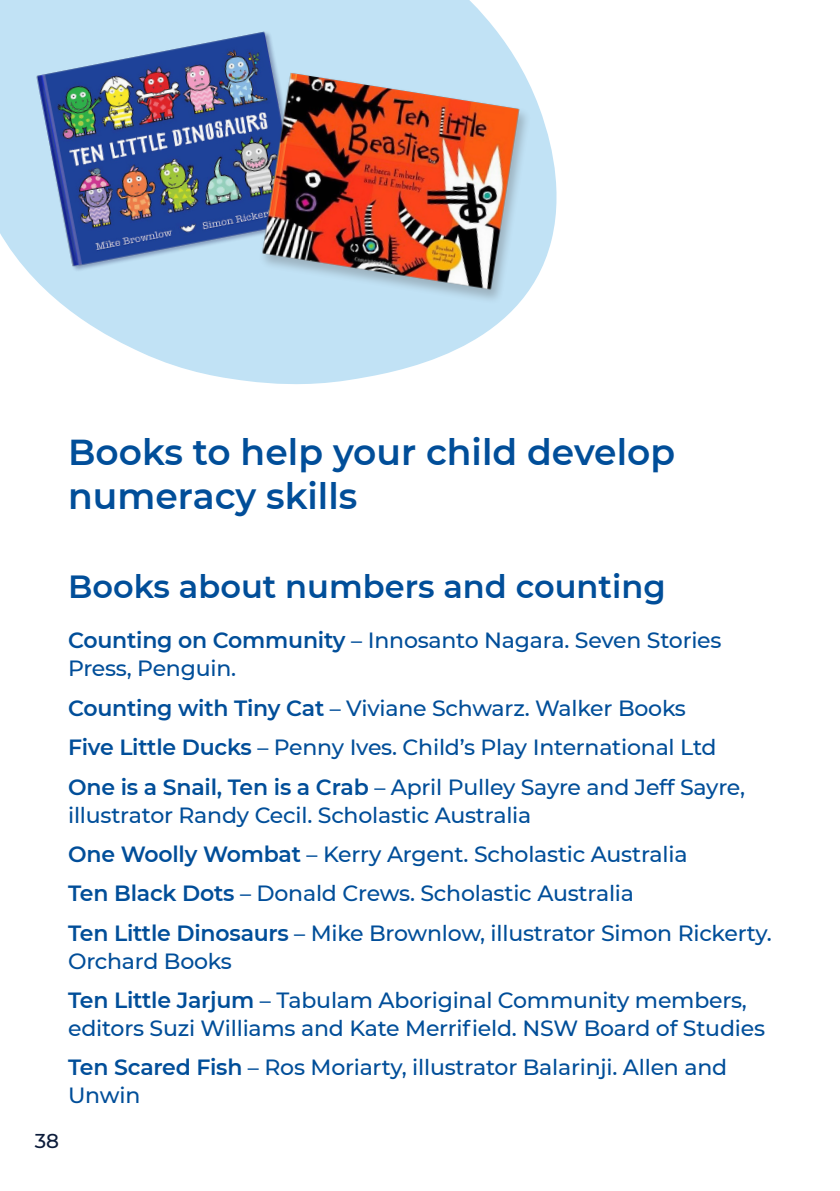
<style>
.page{position:relative;width:840px;height:1191px;background:#fff}
.page>*{position:absolute;margin:0;border:0;box-sizing:border-box;transform-origin:0 0}
.Heading_3_-_blue{font:600 36px/44px "Montserrat";color:#014e99}
.Heading_4_-_blue{font:600 32px "Montserrat";color:#014e99}
.Body_text_-_blue{font:500 22px/28px "Montserrat";letter-spacing:-.01em;color:#014e99}
.t1{font:500 20px "Montserrat";color:#0c1c3b}
.s1{font-weight:600}
</style>
<div class="page">
<svg style="left:0;top:0;width:557px;height:384px;fill:#c1e2f5"></svg>
<img style="left:23px;top:19px;width:295px;height:259px">
<img style="left:247px;top:63px;width:288px;height:250px">
<p class="Heading_3_-_blue" style="left:68px;top:428px;width:608px">Books to help your child develop numeracy skills</p>
<p class="Heading_4_-_blue" style="left:68px;top:563px;width:598px">Books about numbers and counting</p>
<p class="Body_text_-_blue" style="left:68px;top:626px;width:654px"><span class="s1">Counting on Community</span> – Innosanto Nagara. Seven Stories<br>Press, Penguin.</p>
<p class="Body_text_-_blue" style="left:68px;top:693px;width:619px"><span class="s1">Counting with Tiny Cat</span> – Viviane Schwarz. Walker Books</p>
<p class="Body_text_-_blue" style="left:68px;top:732px;width:649px"><span class="s1">Five Little Ducks</span> – Penny Ives. Child’s Play International Ltd</p>
<p class="Body_text_-_blue" style="left:68px;top:772px;width:678px"><span class="s1">One is a Snail, Ten is a Crab</span> – April Pulley Sayre and Jeff Sayre, illustrator Randy Cecil. Scholastic Australia</p>
<p class="Body_text_-_blue" style="left:68px;top:839px;width:620px"><span class="s1">One Woolly Wombat</span> – Kerry Argent. Scholastic Australia</p>
<p class="Body_text_-_blue" style="left:68px;top:878px;width:567px"><span class="s1">Ten Black Dots</span> – Donald Crews. Scholastic Australia</p>
<p class="Body_text_-_blue" style="left:68px;top:918px;width:705px"><span class="s1">Ten Little Dinosaurs</span> – Mike Brownlow, illustrator Simon Rickerty.<br>Orchard Books</p>
<p class="Body_text_-_blue" style="left:68px;top:985px;width:698px"><span class="s1">Ten Little Jarjum</span> – Tabulam Aboriginal Community members, editors Suzi Williams and Kate Merrifield. NSW Board of Studies</p>
<p class="Body_text_-_blue" style="left:68px;top:1052px;width:660px"><span class="s1">Ten Scared Fish</span> – Ros Moriarty, illustrator Balarinji. Allen and<br>Unwin</p>
<p class="t1" style="left:35px;top:1127px;width:26px">38</p>
</div>
